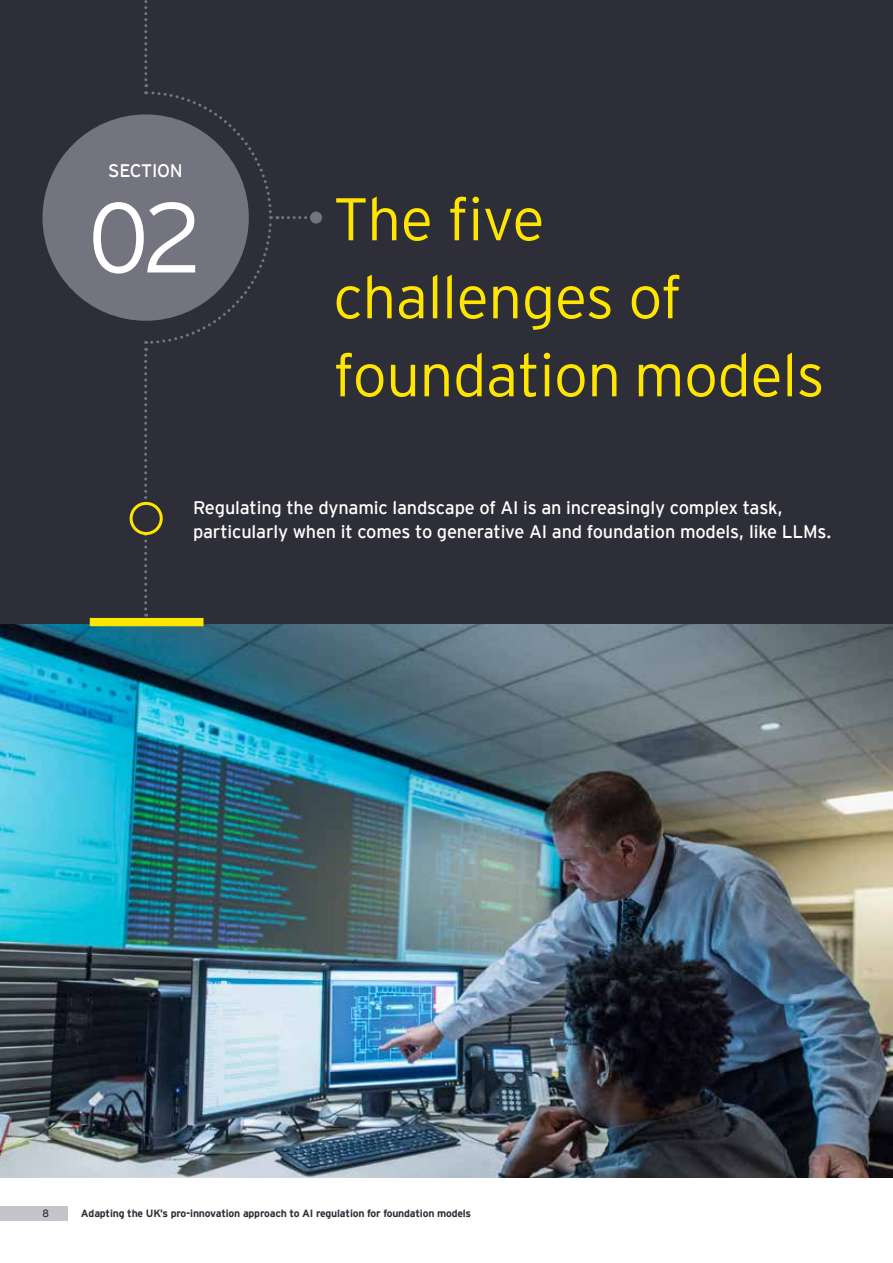
<style>
.page{position:relative;width:893px;height:1263px;background:#fff}
.page>*{position:absolute;margin:0;border:0;box-sizing:border-box;transform-origin:0 0}
.t1{font:300 99px "EY Interstate";color:#fff}
.t2{font:300 60px/78px "EY Interstate";letter-spacing:-.01em;color:#ffe600}
.t3{font:18.15px/23.5px "EY Interstate";letter-spacing:-.01em;color:#fff}
.t4{font:700 10.5px "EY Interstate";letter-spacing:-.02em;color:#2e2e38}
.t5{font:10.5px "EY Interstate";color:#2e2e38}
</style>
<div class="page">
<div style="left:0;top:1206px;width:68px;height:14px;background:#c4c4cd"></div>
<div style="left:0;top:0;width:893px;height:1178px;background:#2e2e38"></div>
<img style="left:0;top:624px;width:893px;height:554px">
<div style="left:43px;top:114px;width:206px;height:207px;background:#747480;border-radius:50%"></div>
<div style="left:90px;top:618px;width:114px;height:8px;background:#ffe600"></div>
<div style="left:310px;top:212px;width:12px;height:12px;background:#747480;border-radius:50%"></div>
<svg style="left:144px;top:0;width:173px;height:617px"></svg>
<div style="left:131px;top:503px;width:30px;height:30px;background:#2e2e38;border-radius:50%"></div>
<div style="left:130px;top:502px;width:33px;height:33px;border:3px solid #ffe600;border-radius:50%"></div>
<p class="t3" style="left:108px;top:158px;width:76px">SECTION</p>
<h1 class="t1" style="left:88px;top:167px;width:117px">02</h1>
<h2 class="t2" style="left:333px;top:177px;width:493px">The five challenges of foundation models</h2>
<p class="t3" style="left:193px;top:495px;width:640px">Regulating the dynamic landscape of AI is an increasingly complex task, particularly when it comes to generative AI and foundation models, like LLMs.</p>
<p class="t5" style="left:43px;top:1206px;width:8px">8</p>
<p class="t4" style="left:81px;top:1206px;width:392px">Adapting the UK’s pro-innovation approach to AI regulation for foundation models</p>
</div>
